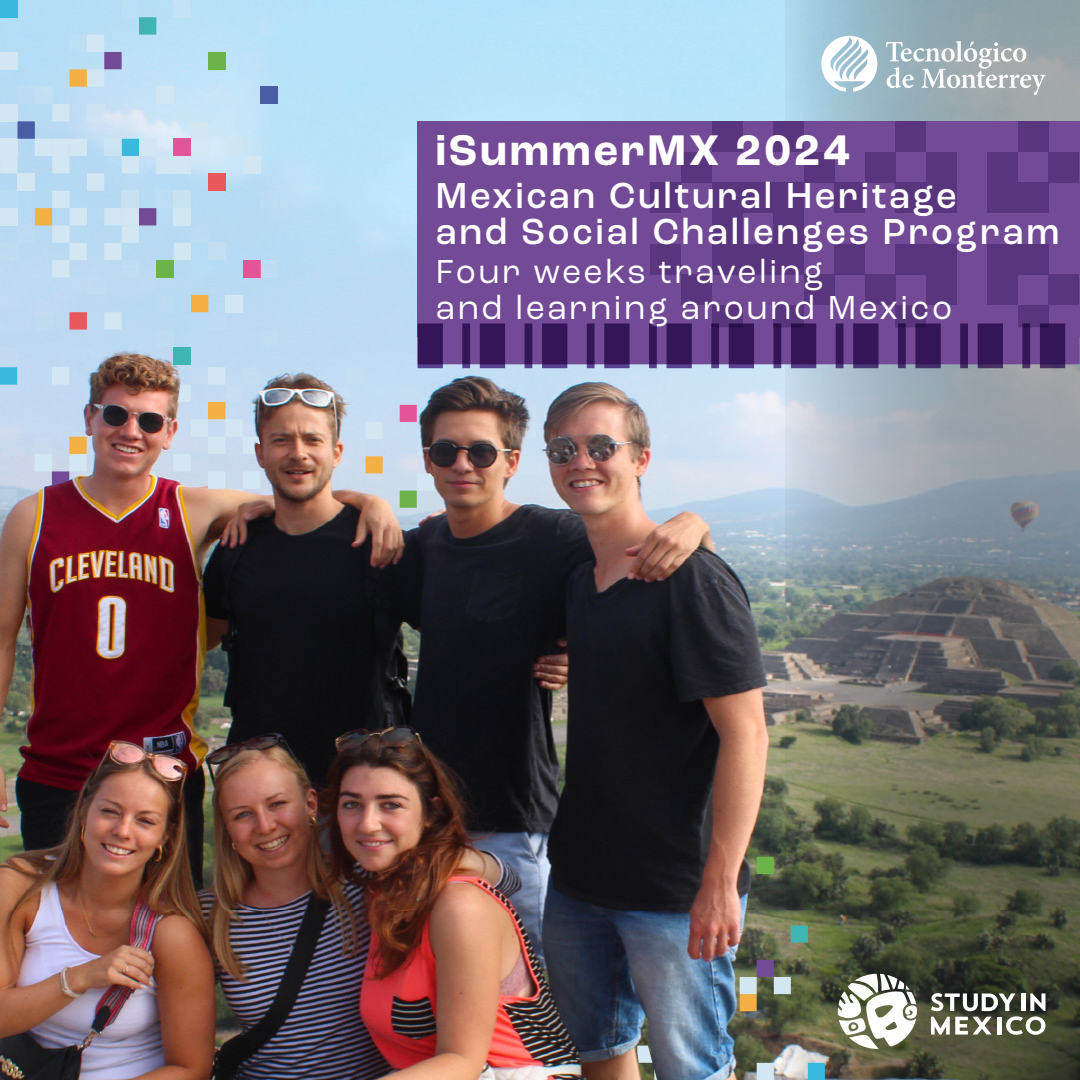
<style>
.page{position:relative;width:1080px;height:1080px;background:#fff}
.page>*{position:absolute;margin:0;border:0;box-sizing:border-box;transform-origin:0 0}
.t1{font:700 45px "Roc Grotesk";letter-spacing:.075em;color:#fff;scale:.96 1}
.t2{font:500 38px/36px "Roc Grotesk";letter-spacing:.075em;color:#fff;scale:.96 1}
.t3{font:35px/36px "Roc Grotesk";letter-spacing:.075em;color:#fff;scale:.96 1}
</style>
<div class="page">
<img style="left:0;top:0;width:1080px;height:1080px">
<svg style="left:838px;top:974px;width:79px;height:75px"></svg>
<svg style="left:931px;top:993px;width:115px;height:42px"></svg>
<hr style="left:997px;top:1017px;width:4px;height:18px;background:#fff">
<svg style="left:418px;top:323px;width:662px;height:45px;background:#543479"></svg>
<p class="t1" style="left:436px;top:122px;width:432px">iSummerMX 2024</p>
<p class="t2" style="left:436px;top:178px;width:651px">Mexican Cultural Heritage<br>and Social Challenges Program</p>
<p class="t3" style="left:436px;top:254px;width:539px">Four weeks traveling<br>and learning around Mexico</p>
</div>
